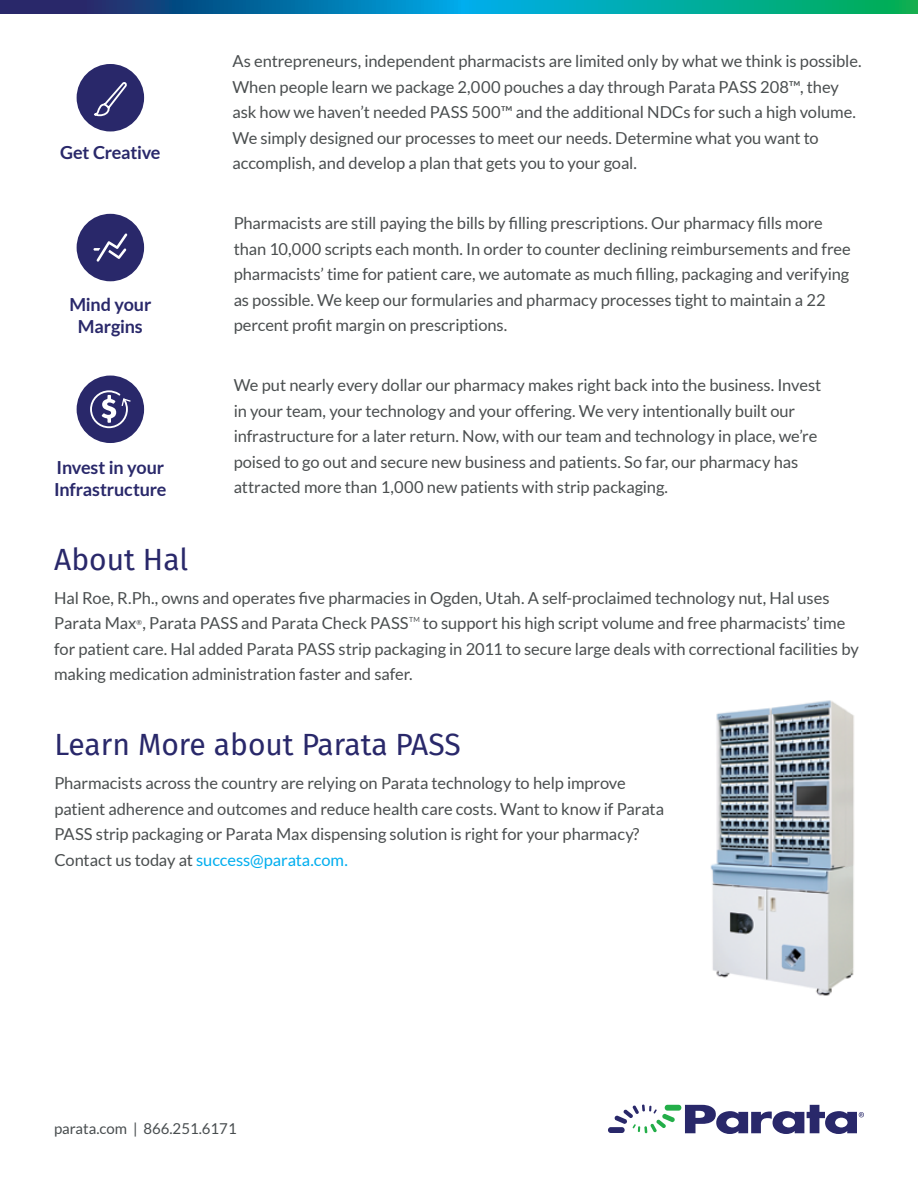
<style>
.page{position:relative;width:918px;height:1188px;background:#fff}
.page>*{position:absolute;margin:0;border:0;box-sizing:border-box;transform-origin:0 0}
.t1{font:30px "Fira Sans";color:#29286a}
.t2{font:700 18px/22.5px "Lato";letter-spacing:-.01em;color:#29286a}
.t3{font:16.5px/25.5px "Lato";letter-spacing:-.005em;color:#4a4e4f}
.t4{font:15px "Lato";color:#484d4f}
.t5{font:7.05px "Lato";color:#4a4e4f}
.s1{color:#00aeef}
</style>
<div class="page">
<div style="left:608px;top:1127px;width:17px;height:6px;background:#29286a;border-radius:3px"></div>
<div style="left:665px;top:1105px;width:16px;height:6px;background:#23ae49;border-radius:3px"></div>
<svg style="left:614px;top:1104px;width:61px;height:29px"></svg>
<svg style="left:685px;top:1105px;width:179px;height:29px"></svg>
<img style="left:710px;top:700px;width:144px;height:296px">
<svg style="left:0;top:0;width:918px;height:14px;background:#06849b"></svg>
<div style="left:77px;top:64px;width:67px;height:67px;background:#29286a;border-radius:50%"></div>
<svg style="left:94px;top:82px;width:33px;height:35px"></svg>
<div style="left:77px;top:376px;width:67px;height:67px;background:#29286a;border-radius:50%"></div>
<svg style="left:90px;top:390px;width:41px;height:39px"></svg>
<div style="left:77px;top:214px;width:67px;height:67px;background:#29286a;border-radius:50%"></div>
<svg style="left:93px;top:233px;width:34px;height:29px"></svg>
<p class="t2" style="left:60px;top:141px;width:102px">Get Creative</p>
<p class="t2" style="left:69px;top:293px;width:84px;text-align:center">Mind your<br>Margins</p>
<p class="t2" style="left:54px;top:456px;width:114px">Invest in your<br>Infrastructure</p>
<p class="t3" style="left:232px;top:48px;width:631px">As entrepreneurs, independent pharmacists are limited only by what we think is possible.<br>When people learn we package 2,000 pouches a day through Parata PASS 208™, they ask how we haven’t needed PASS 500™ and the additional NDCs for such a high volume.<br>We simply designed our processes to meet our needs. Determine what you want to accomplish, and develop a plan that gets you to your goal.</p>
<p class="t3" style="left:234px;top:210px;width:619px">Pharmacists are still paying the bills by filling prescriptions. Our pharmacy fills more than 10,000 scripts each month. In order to counter declining reimbursements and free pharmacists’ time for patient care, we automate as much filling, packaging and verifying as possible. We keep our formularies and pharmacy processes tight to maintain a 22 percent profit margin on prescriptions.</p>
<p class="t3" style="left:234px;top:373px;width:589px">We put nearly every dollar our pharmacy makes right back into the business. Invest in your team, your technology and your offering. We very intentionally built our infrastructure for a later return. Now, with our team and technology in place, we’re poised to go out and secure new business and patients. So far, our pharmacy has attracted more than 1,000 new patients with strip packaging.</p>
<h1 class="t1" style="left:54px;top:536px;width:135px">About Hal</h1>
<p class="t3" style="left:54px;top:585px;width:777px">Hal Roe, R.Ph., owns and operates five pharmacies in Ogden, Utah. A self-proclaimed technology nut, Hal uses<br>Parata Max , Parata PASS and Parata Check PASS</p>
<p class="t3" style="left:54px;top:610px;width:806px;text-indent:369px">to support his high script volume and free pharmacists’ time for patient care. Hal added Parata PASS strip packaging in 2011 to secure large deals with correctional facilities by making medication administration faster and safer.</p>
<p class="t5" style="left:409px;top:616px;width:12px">TM</p>
<p class="t5" style="left:137px;top:619px;width:7px">®</p>
<h1 class="t1" style="left:54px;top:722px;width:408px">Learn More about Parata PASS</h1>
<p class="t3" style="left:54px;top:770px;width:611px">Pharmacists across the country are relying on Parata technology to help improve patient adherence and outcomes and reduce health care costs. Want to know if Parata PASS strip packaging or Parata Max dispensing solution is right for your pharmacy?<br>Contact us today at <span class="s1">success@parata.com.</span></p>
<p class="t4" style="left:54px;top:1120px;width:184px">parata.com | 866.251.6171</p>
</div>
